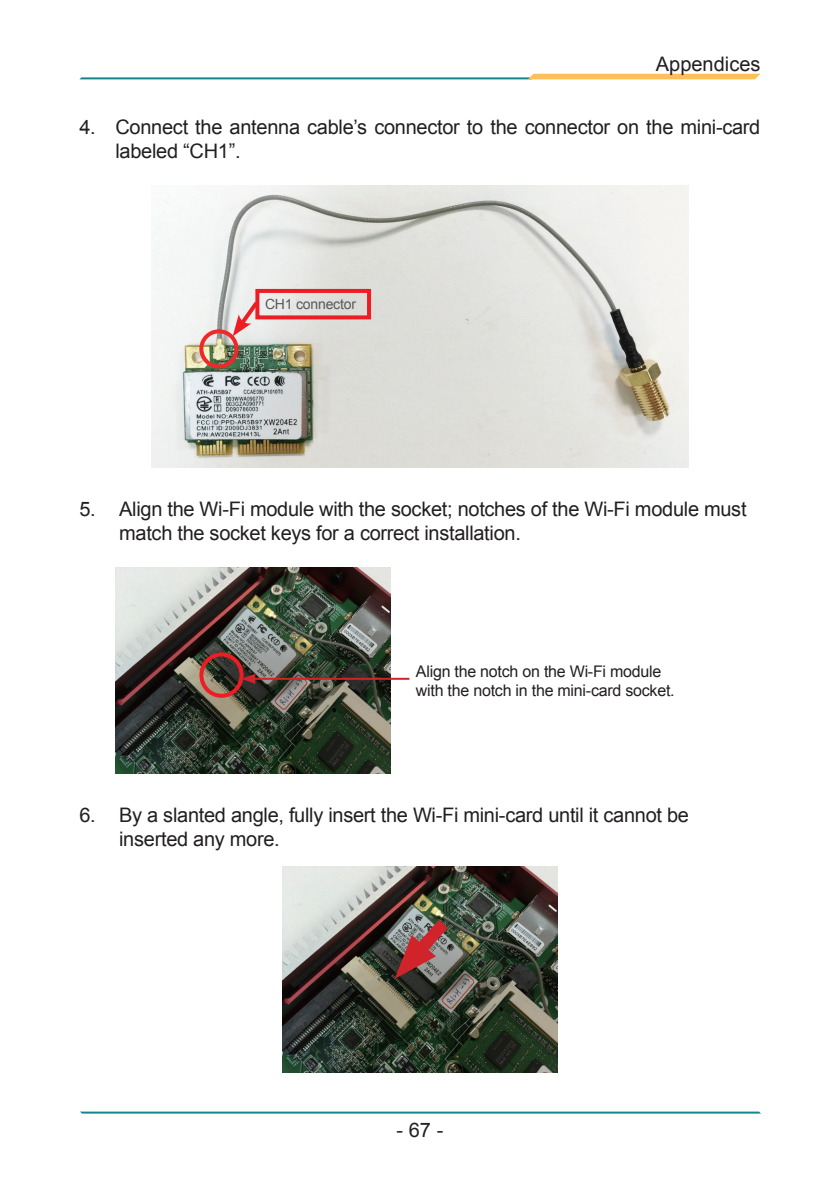
<style>
.page{position:relative;width:840px;height:1191px;background:#fff}
.page>*{position:absolute;margin:0;border:0;box-sizing:border-box;transform-origin:0 0}
.t1{font:20px/24px "Arial";letter-spacing:-.015em;color:#231f20}
.t2{font:16px/19.2px "Arial";letter-spacing:-.015em;color:#231f20}
.t3{font:14px "Arial";letter-spacing:-.015em;color:#57585a}
</style>
<div class="page">
<hr style="left:81px;top:1111px;width:678px;height:2px;background:#12868d">
<hr style="left:80px;top:77px;width:452px;height:2px;background:#12868d">
<svg style="left:527px;top:74px;width:233px;height:5px"></svg>
<img style="left:151px;top:186px;width:537px;height:282px">
<div style="left:199px;top:329px;width:39px;height:39px;border:4px solid #ee2928;border-radius:50%"></div>
<div style="left:255px;top:289px;width:116px;height:30px;border:4px solid #ee1d23"></div>
<svg style="left:232px;top:297px;width:30px;height:39px"></svg>
<img style="left:115px;top:568px;width:275px;height:206px">
<div style="left:199px;top:652px;width:44px;height:46px;border:4px solid #ee1d23;border-radius:50%"></div>
<hr style="left:252px;top:678px;width:157px;height:2px;background:#d1232a">
<svg style="left:241px;top:673px;width:14px;height:11px"></svg>
<img style="left:282px;top:867px;width:275px;height:205px">
<img style="left:394px;top:907px;width:66px;height:71px">
<p class="t1" style="left:655px;top:52px;width:106px">Appendices</p>
<p class="t1" style="left:115px;top:115px;width:646px;text-indent:-36px">4. Connect the antenna cable’s connector to the connector on the mini-card labeled “CH1”.</p>
<p class="t3" style="left:265px;top:295px;width:92px">CH1 connector</p>
<p class="t1" style="left:119px;top:497px;width:628px;text-indent:-40px">5. Align the Wi-Fi module with the socket; notches of the Wi-Fi module must match the socket keys for a correct installation.</p>
<p class="t2" style="left:415px;top:662px;width:260px">Align the notch on the Wi-Fi module with the notch in the mini-card socket.</p>
<p class="t1" style="left:119px;top:803px;width:571px;text-indent:-40px">6. By a slanted angle, fully insert the Wi-Fi mini-card until it cannot be inserted any more.</p>
<p class="t1" style="left:396px;top:1118px;width:48px">- 67 -</p>
</div>
